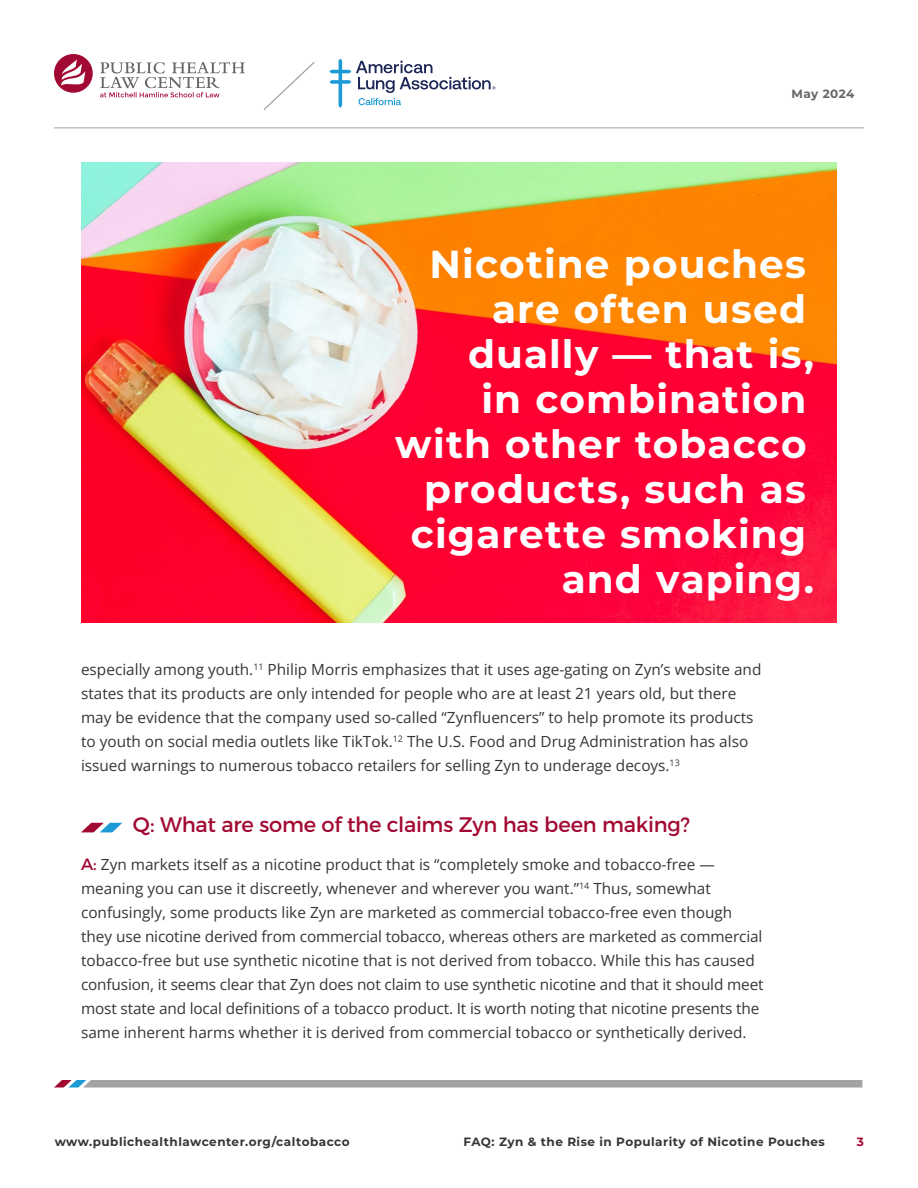
<style>
.page{position:relative;width:918px;height:1188px;background:#fff}
.page>*{position:absolute;margin:0;border:0;box-sizing:border-box;transform-origin:0 0}
.pullquote__large_type{font:700 39px/45px "Montserrat";letter-spacing:.03em;color:#fff;text-align:right}
.SH_level_1__intro______table_title{font:21px "Montserrat";letter-spacing:-.01em;color:#a20932}
.body{font:15.3px/24px "Open Sans";color:#363637}
.t1{font:700 12px "Montserrat";letter-spacing:.04em;color:#363637}
.t2{font:700 12px "Montserrat";letter-spacing:.035em;color:#65666a}
.t3{font:700 12px "Montserrat";color:#a20932}
.s1{font-family:"Montserrat";font-size:16.5px;color:#a20932}
</style>
<div class="page">
<hr style="left:54px;top:128px;width:810px;height:1px;background:#9b9da0">
<svg style="left:54px;top:1080px;width:808px;height:8px;background:#a9a7ab"></svg>
<img style="left:81px;top:162px;width:756px;height:460px">
<svg style="left:81px;top:823px;width:41px;height:9px"></svg>
<svg style="left:263px;top:62px;width:52px;height:48px"></svg>
<svg style="left:54px;top:54px;width:39px;height:39px"></svg>
<svg style="left:100px;top:62px;width:145px;height:35px"></svg>
<svg style="left:329px;top:59px;width:166px;height:49px"></svg>
<p class="t2" style="left:792px;top:85px;width:64px">May 2024</p>
<p class="pullquote__large_type" style="left:395px;top:239px;width:420px">Nicotine pouches are often used dually — that is,<br>in combination with other tobacco products, such as cigarette smoking and vaping.</p>
<p class="body" style="left:81px;top:657px;width:682px">especially among youth.<sup>11</sup> Philip Morris emphasizes that it uses age-gating on Zyn’s website and states that its products are only intended for people who are at least 21 years old, but there may be evidence that the company used so-called “Zynfluencers” to help promote its products to youth on social media outlets like TikTok.<sup>12</sup> The U.S. Food and Drug Administration has also issued warnings to numerous tobacco retailers for selling Zyn to underage decoys.<sup>13</sup></p>
<p class="SH_level_1__intro______table_title" style="left:133px;top:812px;width:559px">Q: What are some of the claims Zyn has been making?</p>
<p class="body" style="left:81px;top:852px;width:684px"><span class="s1">A:</span> Zyn markets itself as a nicotine product that is “completely smoke and tobacco-free — meaning you can use it discreetly, whenever and wherever you want.”<sup>14</sup> Thus, somewhat confusingly, some products like Zyn are marketed as commercial tobacco-free even though they use nicotine derived from commercial tobacco, whereas others are marketed as commercial tobacco-free but use synthetic nicotine that is not derived from tobacco. While this has caused confusion, it seems clear that Zyn does not claim to use synthetic nicotine and that it should meet most state and local definitions of a tobacco product. It is worth noting that nicotine presents the same inherent harms whether it is derived from commercial tobacco or synthetically derived.</p>
<p class="t1" style="left:55px;top:1133px;width:296px">www.publichealthlawcenter.org/caltobacco</p>
<p class="t1" style="left:464px;top:1133px;width:363px">FAQ: Zyn &amp; the Rise in Popularity of Nicotine Pouches</p>
<p class="t3" style="left:857px;top:1133px;width:9px">3</p>
</div>
